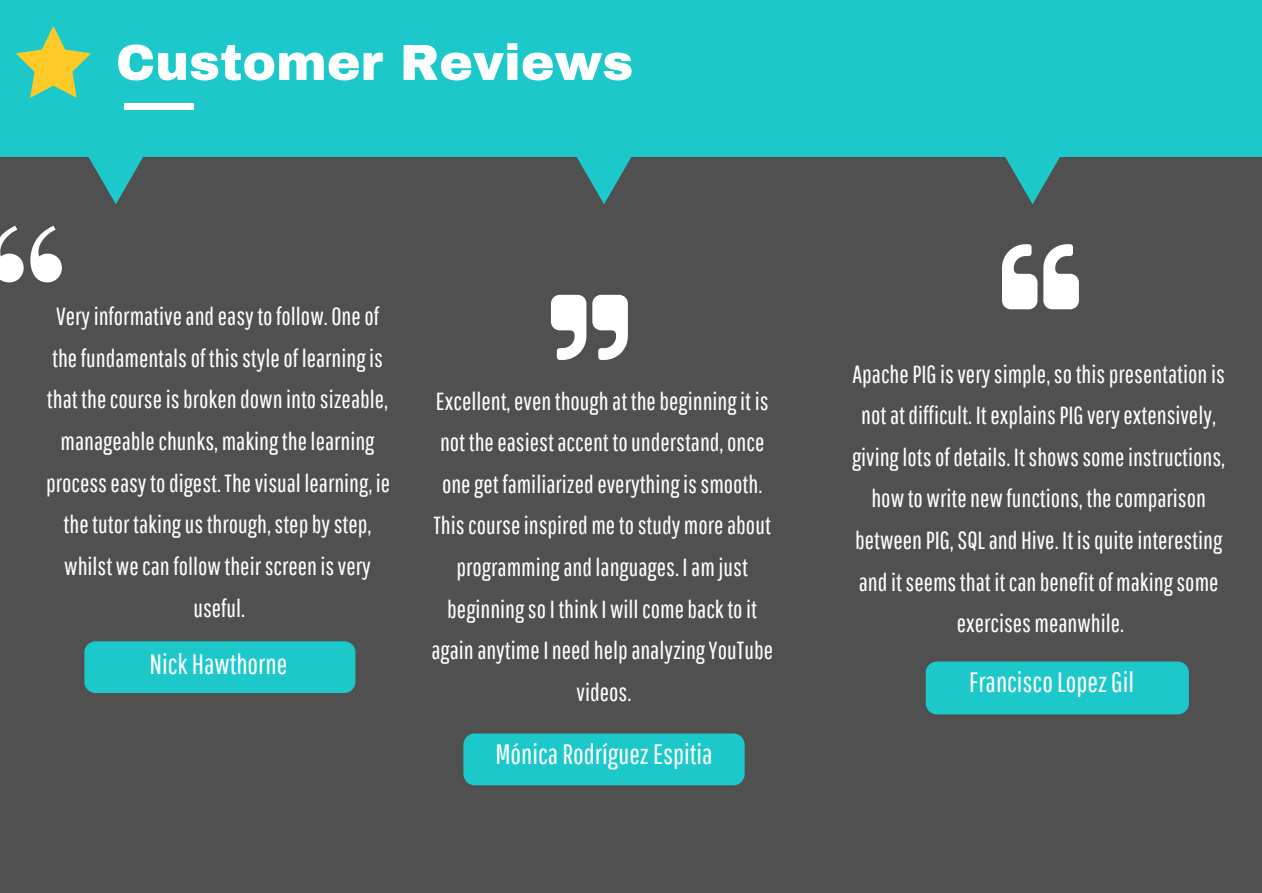
<style>
.page{position:relative;width:1262px;height:893px;background:#fff}
.page>*{position:absolute;margin:0;border:0;box-sizing:border-box;transform-origin:0 0}
.t1{font:224.85px "Playfair Display";color:#fff}
.t2{font:900 50.55px "Archivo";color:#fff}
.t3{font:28.05px "Pathway Gothic One";color:#fff}
.t4{font:24.75px/41.5px "Pathway Gothic One";color:#fff;text-align:center}
</style>
<div class="page">
<div style="left:0;top:156px;width:1261px;height:736px;background:#505050"></div>
<div style="left:0;top:0;width:1261px;height:156px;background:#1cc8ca"></div>
<div style="left:124px;top:103px;width:69px;height:7px;background:#fff"></div>
<svg style="left:565px;top:156px;width:77px;height:48px"></svg>
<svg style="left:77px;top:156px;width:77px;height:48px"></svg>
<svg style="left:994px;top:156px;width:77px;height:48px"></svg>
<svg style="left:16px;top:26px;width:75px;height:72px"></svg>
<div style="left:925px;top:661px;width:263px;height:53px;background:#1cc8ca"></div>
<svg style="left:551px;top:295px;width:77px;height:65px"></svg>
<svg style="left:1002px;top:244px;width:76px;height:65px"></svg>
<div style="left:84px;top:641px;width:271px;height:52px;background:#1cc8ca"></div>
<div style="left:463px;top:733px;width:281px;height:52px;background:#1cc8ca"></div>
<h2 class="t2" style="left:116px;top:31px;width:519px">Customer Reviews</h2>
<h1 class="t1" style="left:-20px;top:128px;width:95px">“</h1>
<p class="t4" style="left:46px;top:295px;width:346px">Very informative and easy to follow. One of the fundamentals of this style of learning is that the course is broken down into sizeable, manageable chunks, making the learning process easy to digest. The visual learning, ie the tutor taking us through, step by step, whilst we can follow their screen is very useful.</p>
<p class="t3" style="left:149px;top:647px;width:139px">Nick Hawthorne</p>
<p class="t4" style="left:431px;top:379px;width:343px">Excellent, even though at the beginning it is not the easiest accent to understand, once one get familiarized everything is smooth.<br>This course inspired me to study more about programming and languages. I am just beginning so I think I will come back to it again anytime I need help analyzing YouTube videos.</p>
<p class="t3" style="left:495px;top:737px;width:219px">Mónica Rodríguez Espitia</p>
<p class="t4" style="left:852px;top:352px;width:375px">Apache PIG is very simple, so this presentation is not at difficult. It explains PIG very extensively, giving lots of details. It shows some instructions, how to write new functions, the comparison between PIG, SQL and Hive. It is quite interesting and it seems that it can benefit of making some exercises meanwhile.</p>
<p class="t3" style="left:969px;top:665px;width:166px">Francisco Lopez Gil</p>
</div>
